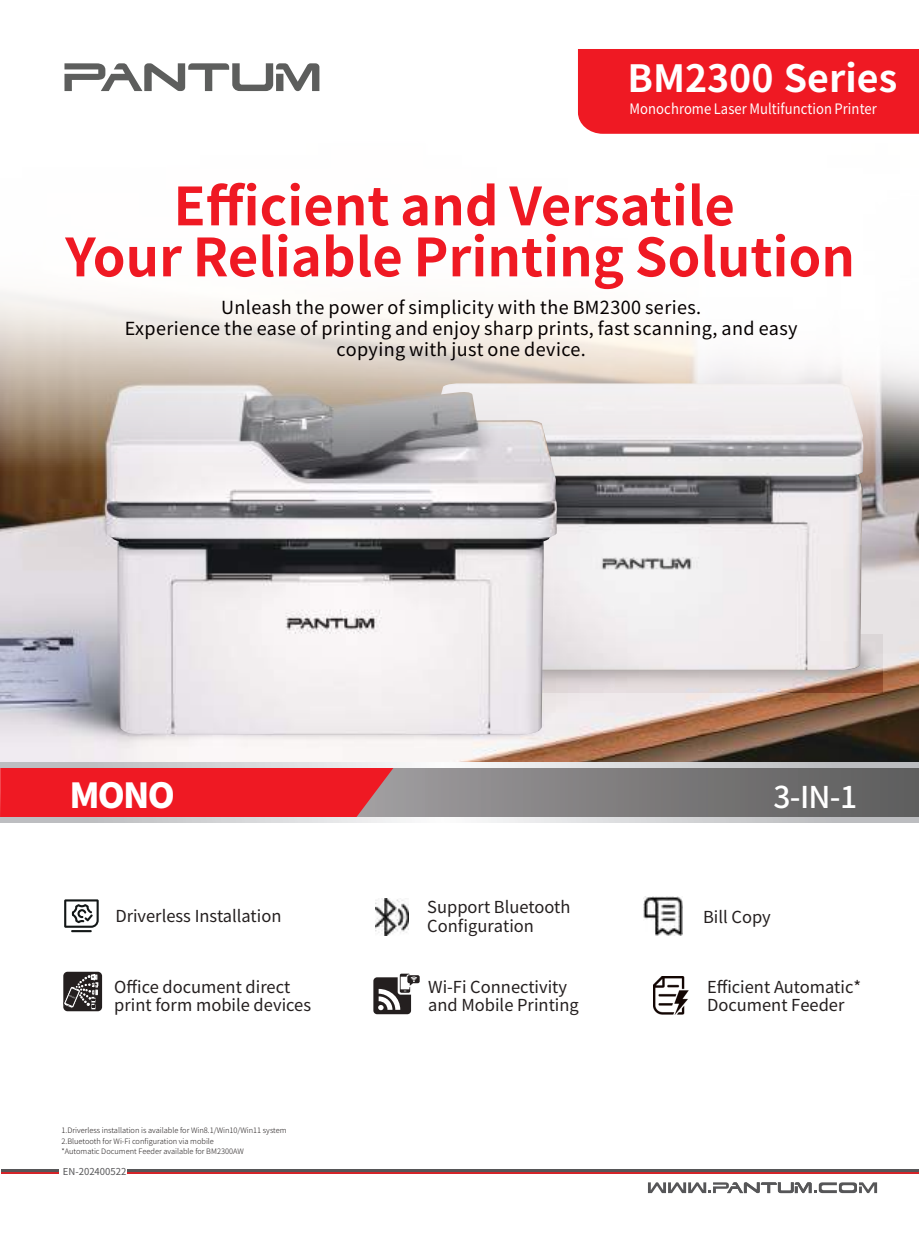
<style>
.page{position:relative;width:919px;height:1238px;background:#fff}
.page>*{position:absolute;margin:0;border:0;box-sizing:border-box;transform-origin:0 0}
.t1{font:700 52.5px/51px "Source Han Sans CN";color:#ef1923;text-align:center}
.t2{font:700 37.5px "Source Han Sans CN";color:#fff}
.t3{font:800 34.5px "Source Han Sans CN";color:#fff}
.t4{font:500 30px "Source Han Sans CN";color:#fff}
.t5{font:18px/21px "Source Han Sans CN";letter-spacing:.02em;color:#050000;text-align:center}
.t6{font:16.5px/18px "Source Han Sans CN";color:#241f1f}
.t7{font:14.4px "Source Han Sans CN";letter-spacing:.005em;color:#fff;scale:.91 1}
.t8{font:9.6px "Source Han Sans CN";color:#565658}
.t9{font:300 7.5px/10.5px "Source Han Sans CN";color:#241f1f}
</style>
<div class="page">
<img style="left:0;top:471px;width:918px;height:291px">
<img style="left:557px;top:634px;width:325px;height:58px">
<img style="left:105px;top:471px;width:452px;height:263px">
<svg style="left:441px;top:471px;width:422px;height:199px;fill:#efebed"></svg>
<svg style="left:0;top:66px;width:918px;height:405px"></svg>
<svg style="left:394px;top:767px;width:524px;height:50px"></svg>
<svg style="left:0;top:767px;width:394px;height:50px"></svg>
<svg style="left:648px;top:1182px;width:229px;height:10px"></svg>
<hr style="left:1px;top:1172px;width:58px;height:1px;background:#d42429">
<hr style="left:128px;top:1168px;width:790px;height:3px;background:#565658">
<hr style="left:1px;top:1168px;width:58px;height:3px;background:#565658">
<hr style="left:128px;top:1172px;width:790px;height:1px;background:#d42429">
<div style="left:578px;top:49px;width:340px;height:85px;background:#ef1923"></div>
<svg style="left:64px;top:63px;width:255px;height:28px"></svg>
<img style="left:376px;top:898px;width:32px;height:37px">
<img style="left:653px;top:976px;width:35px;height:38px">
<hr style="left:71px;top:930px;width:21px;height:2px;background:#131717">
<svg style="left:64px;top:899px;width:35px;height:28px"></svg>
<img style="left:643px;top:896px;width:39px;height:39px">
<div style="left:373px;top:977px;width:38px;height:37px;background:#241f1f;border-radius:4px"></div>
<svg style="left:378px;top:973px;width:41px;height:37px"></svg>
<div style="left:63px;top:971px;width:39px;height:40px;background:#241f1f;border-radius:4px"></div>
<svg style="left:63px;top:974px;width:35px;height:35px"></svg>
<svg style="left:0;top:817px;width:918px;height:5px"></svg>
<svg style="left:0;top:762px;width:918px;height:5px"></svg>
<h2 class="t2" style="left:627px;top:57px;width:271px">BM2300 Series</h2>
<p class="t7" style="left:629px;top:101px;width:273px">Monochrome Laser Multifunction Printer</p>
<h1 class="t1" style="left:65px;top:182px;width:791px">Efficient and Versatile<br>Your Reliable Printing Solution</h1>
<p class="t5" style="left:125px;top:297px;width:674px">Unleash the power of simplicity with the BM2300 series.<br>Experience the ease of printing and enjoy sharp prints, fast scanning, and easy copying with just one device.</p>
<h3 class="t3" style="left:69px;top:775px;width:107px">MONO</h3>
<h3 class="t4" style="left:773px;top:779px;width:85px">3-IN-1</h3>
<p class="t6" style="left:115px;top:907px;width:168px">Driverless Installation</p>
<p class="t6" style="left:427px;top:898px;width:145px">Support Bluetooth<br>Configuration</p>
<p class="t6" style="left:703px;top:907px;width:69px">Bill Copy</p>
<p class="t6" style="left:114px;top:977px;width:198px">Office document direct print form mobile devices</p>
<p class="t6" style="left:707px;top:977px;width:156px">Efficient Automatic*<br>Document Feeder</p>
<p class="t6" style="left:428px;top:977px;width:152px">Wi-Fi Connectivity and Mobile Printing</p>
<p class="t9" style="left:61px;top:1125px;width:226px">1.Driverless installation is available for Win8.1/Win10/Win11 system<br>2.Bluetooth for Wi-Fi configuration via mobile<br>*Automatic Document Feeder available for BM2300AW</p>
<p class="t8" style="left:63px;top:1165px;width:65px">EN-202400522</p>
</div>
